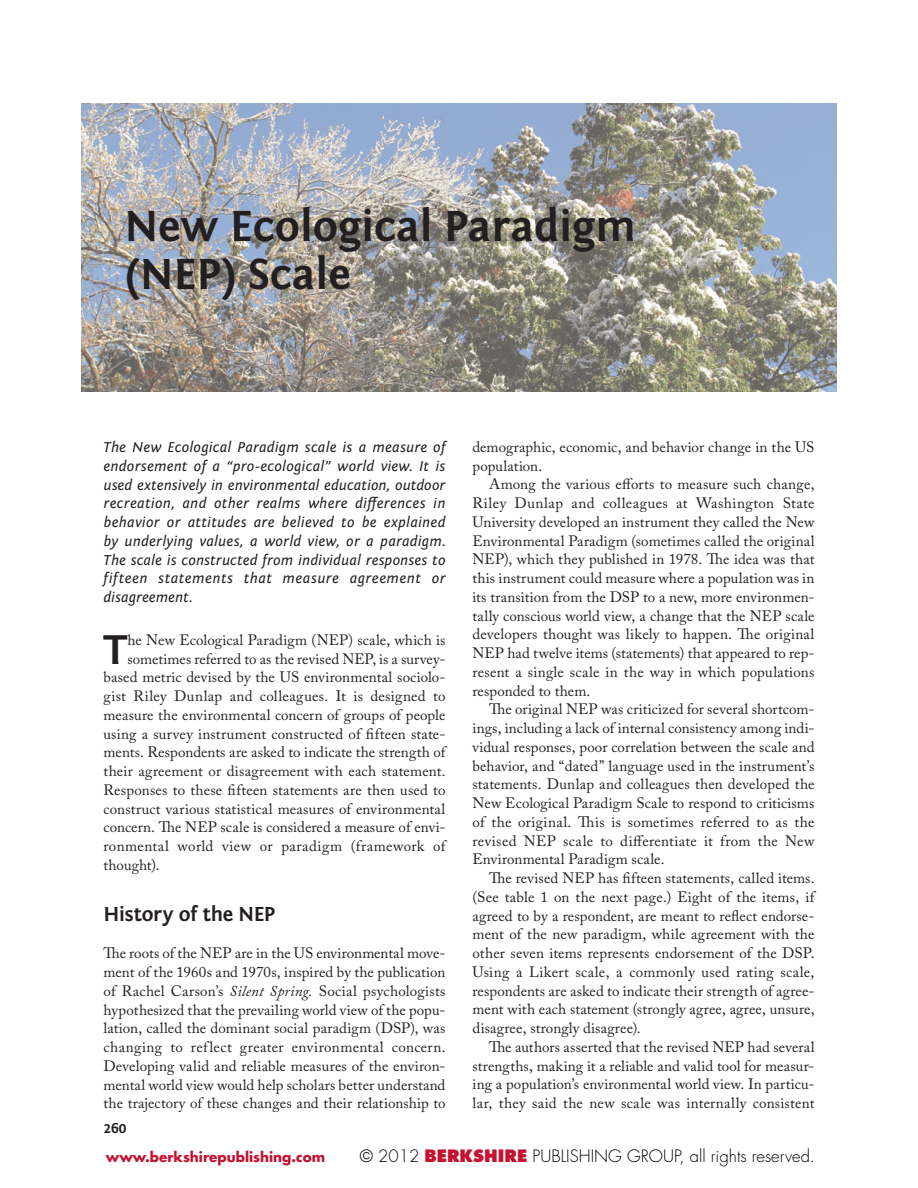
<style>
.page{position:relative;width:918px;height:1188px;background:#fff}
.page>*{position:absolute;margin:0;border:0;box-sizing:border-box;transform-origin:0 0}
.t1{font:700 45px/48px "Fontin Sans";color:#231f20}
.t2{font:700 43.05px "Fontin Sans";color:#231f20}
.t3{font:700 21px "Fontin Sans";letter-spacing:-.01em;color:#231f20}
.t4{font:300 16.65px "Futura Std";color:#000}
.t5{font:15px/18.8px "Adobe Caslon Pro";letter-spacing:.01em;color:#231f20;text-align:justify}
.t6{font:italic 15px/18.8px "Fontin Sans";letter-spacing:.03em;color:#231f20;text-align:justify}
.t7{font:700 15px "Fontin Sans";color:#231f20}
.t8{font:700 13.65px "Futura Std";color:#c41230}
.s1{font-style:italic}
.s2{font-weight:800;color:#c41230}
</style>
<div class="page">
<img style="left:81px;top:104px;width:756px;height:288px">
<h1 class="t1" style="left:125px;top:204px;width:513px">New Ecological Paradigm (NEP) Scale</h1>
<p class="t6" style="left:104px;top:439px;width:344px">The New Ecological Paradigm scale is a measure of endorsement of a “pro-ecological” world view. It is used extensively in environmental education, outdoor recreation, and other realms where differences in behavior or attitudes are believed to be explained by underlying values, a world view, or a paradigm.<br>The scale is constructed from individual responses to fifteen statements that measure agreement or disagreement.</p>
<h2 class="t2" style="left:104px;top:630px;width:25px">T</h2>
<p class="t5" style="left:127px;top:632px;width:320px">he New Ecological Paradigm (NEP) scale, which is</p>
<p class="t5" style="left:127px;top:651px;width:320px">sometimes referred to as the revised NEP, is a survey-</p>
<p class="t5" style="left:104px;top:670px;width:343px">based metric devised by the US environmental sociolo-</p>
<p class="t5" style="left:104px;top:689px;width:344px">gist Riley Dunlap and colleagues. It is designed to</p>
<p class="t5" style="left:104px;top:707px;width:344px">measure the environmental concern of groups of people</p>
<p class="t5" style="left:104px;top:726px;width:343px">using a survey instrument constructed of fifteen state-</p>
<p class="t5" style="left:104px;top:745px;width:343px">ments. Respondents are asked to indicate the strength of</p>
<p class="t5" style="left:104px;top:764px;width:344px">their agreement or disagreement with each statement.</p>
<p class="t5" style="left:104px;top:782px;width:344px">Responses to these fifteen statements are then used to</p>
<p class="t5" style="left:104px;top:801px;width:343px">construct various statistical measures of environmental</p>
<p class="t5" style="left:104px;top:820px;width:343px">concern. The NEP scale is considered a measure of envi-</p>
<p class="t5" style="left:104px;top:839px;width:343px">ronmental world view or paradigm (framework of</p>
<p class="t5" style="left:104px;top:857px;width:58px">thought).</p>
<h3 class="t3" style="left:104px;top:905px;width:173px">History of the NEP</h3>
<p class="t5" style="left:104px;top:946px;width:344px">The roots of the NEP are in the US environmental move&shy;ment of the 1960s and 1970s, inspired by the publication of Rachel Carson’s <span class="s1">Silent Spring.</span> Social psychologists hypothesized that the prevailing world view of the popu&shy;lation, called the dominant social paradigm (DSP), was changing to reflect greater environmental concern.<br>Developing valid and reliable measures of the environ&shy;mental world view would help scholars better understand the trajectory of these changes and their relationship to</p>
<p class="t7" style="left:104px;top:1121px;width:25px">260</p>
<p class="t5" style="left:472px;top:439px;width:343px">demographic, economic, and behavior change in the US population.</p>
<p class="t5" style="left:473px;top:477px;width:344px;text-indent:16px">Among the various efforts to measure such change, Riley Dunlap and colleagues at Washington State University developed an instrument they called the New Environmental Paradigm (sometimes called the original NEP), which they published in 1978. The idea was that this instrument could measure where a population was in its transition from the DSP to a new, more environmen&shy;tally conscious world view, a change that the NEP scale developers thought was likely to happen. The original NEP had twelve items (statements) that appeared to rep&shy;resent a single scale in the way in which populations responded to them.</p>
<p class="t5" style="left:473px;top:702px;width:344px;text-indent:16px">The original NEP was criticized for several shortcom&shy;ings, including a lack of internal consistency among indi&shy;vidual responses, poor correlation between the scale and behavior, and “dated” language used in the instrument’s statements. Dunlap and colleagues then developed the New Ecological Paradigm Scale to respond to criticisms of the original. This is sometimes referred to as the revised NEP scale to differentiate it from the New Environmental Paradigm scale.</p>
<p class="t5" style="left:473px;top:871px;width:344px;text-indent:16px">The revised NEP has fifteen statements, called items. (See table 1 on the next page.) Eight of the items, if agreed to by a respondent, are meant to reflect endorse&shy;ment of the new paradigm, while agreement with the other seven items represents endorsement of the DSP.<br>Using a Likert scale, a commonly used rating scale, respondents are asked to indicate their strength of agree&shy;ment with each statement (strongly agree, agree, unsure, disagree, strongly disagree).</p>
<p class="t5" style="left:473px;top:1039px;width:344px;text-indent:16px">The authors asserted that the revised NEP had several strengths, making it a reliable and valid tool for measur&shy;ing a population’s environmental world view. In particu&shy;lar, they said the new scale was internally consistent</p>
<p class="t8" style="left:106px;top:1147px;width:221px">www.berkshirepublishing.com</p>
<p class="t4" style="left:360px;top:1145px;width:457px">© 2012 <span class="s2">BERKSHIRE</span> Publishing rou , all rights reserved.</p>
</div>
